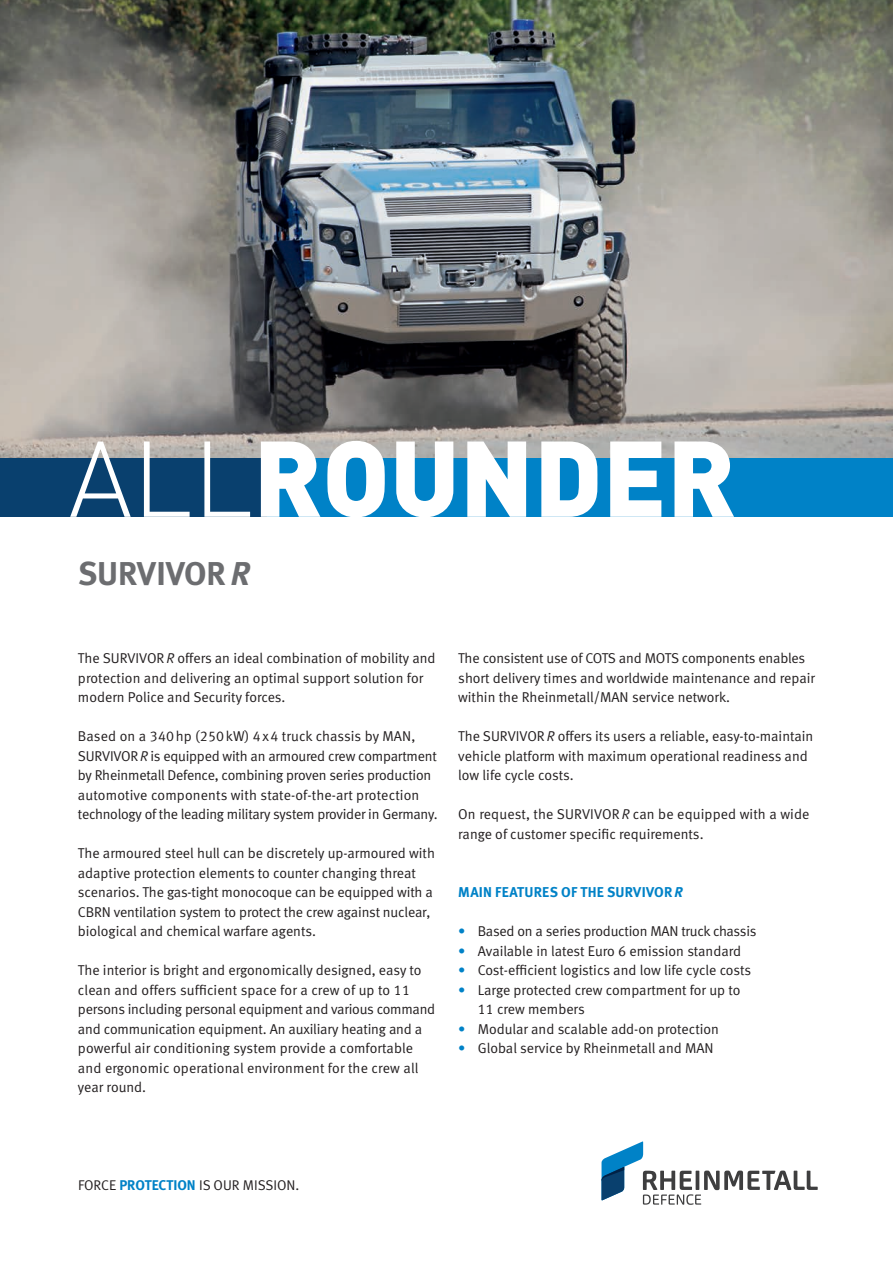
<style>
.page{position:relative;width:893px;height:1263px;background:#fff}
.page>*{position:absolute;margin:0;border:0;box-sizing:border-box;transform-origin:0 0}
.t1{font:900 105.75px "DIN";color:#fff}
.t2{font:33px "Meta Bold LF";color:#6c6d70}
.t3{font:14.25px/19.5px "Meta Normal LF";color:#231f20}
.t4{font:14.25px "Meta Bold LF";letter-spacing:.01em;color:#0082c7}
.t5{font:14.1px "Meta Normal LF";color:#231f20}
.s1{font-weight:300}
.s2{font-style:italic}
.s3{color:#0082c7}
.s4{font-family:"Meta Bold LF";color:#0082c7}
</style>
<div class="page">
<svg style="left:601px;top:1141px;width:217px;height:64px"></svg>
<img style="left:0;top:0;width:893px;height:458px">
<div style="left:0;top:458px;width:508px;height:58px;background:#09406e"></div>
<div style="left:268px;top:458px;width:625px;height:58px;background:#0082c7"></div>
<h1 class="t1" style="left:69px;top:408px;width:669px"><span class="s1">ALL</span>ROUNDER</h1>
<h2 class="t2" style="left:78px;top:553px;width:173px">SURVIVOR <span class="s2">R</span></h2>
<p class="t3" style="left:78px;top:648px;width:359px">The SURVIVOR <span class="s2">R</span> offers an ideal combination of mobility and protection and delivering an optimal support solution for modern Police and Security forces.</p>
<p class="t3" style="left:78px;top:726px;width:361px">Based on a 340hp (250kW) 4x4 truck chassis by MAN, SURVIVOR<span class="s2">R</span> is equipped with an armoured crew compartment by Rheinmetall Defence, combining proven series production automotive components with state-of-the-art protection technology of the leading military system provider in Germany.</p>
<p class="t3" style="left:78px;top:843px;width:358px">The armoured steel hull can be discretely up-armoured with adaptive protection elements to counter changing threat scenarios. The gas-tight monocoque can be equipped with a CBRN ventilation system to protect the crew against nuclear, biological and chemical warfare agents.</p>
<p class="t3" style="left:78px;top:960px;width:359px">The interior is bright and ergonomically designed, easy to clean and offers sufficient space for a crew of up to 11 persons including personal equipment and various command and communication equipment. An auxiliary heating and a powerful air conditioning system provide a comfortable and ergonomic operational environment for the crew all year round.</p>
<p class="t3" style="left:458px;top:648px;width:358px">The consistent use of COTS and MOTS components enables short delivery times and worldwide maintenance and repair within the Rheinmetall/MAN service network.</p>
<p class="t3" style="left:458px;top:726px;width:357px">The SURVIVOR <span class="s2">R</span> offers its users a reliable, easy-to-maintain vehicle platform with maximum operational readiness and low life cycle costs.</p>
<p class="t3" style="left:458px;top:804px;width:353px">On request, the SURVIVOR <span class="s2">R</span> can be equipped with a wide range of customer specific requirements.</p>
<p class="t4" style="left:458px;top:884px;width:226px">MAIN FEATURES OF THE SURVIVOR <span class="s2">R</span></p>
<p class="t3" style="left:458px;top:921px;width:300px"><span class="s3">•</span> Based on a series production MAN truck chassis</p>
<p class="t3" style="left:458px;top:941px;width:284px"><span class="s3">•</span> Available in latest Euro 6 emission standard</p>
<p class="t3" style="left:458px;top:960px;width:295px"><span class="s3">•</span> Cost-efficient logistics and low life cycle costs</p>
<p class="t3" style="left:478px;top:980px;width:264px;text-indent:-19px"><span class="s3">•</span> Large protected crew compartment for up to<br>11 crew members</p>
<p class="t3" style="left:458px;top:1019px;width:262px"><span class="s3">•</span> Modular and scalable add-on protection</p>
<p class="t3" style="left:458px;top:1038px;width:257px"><span class="s3">•</span> Global service by Rheinmetall and MAN</p>
<p class="t5" style="left:78px;top:1176px;width:223px">FORCE <span class="s4">PROTECTION</span> IS OUR MISSION.</p>
</div>
